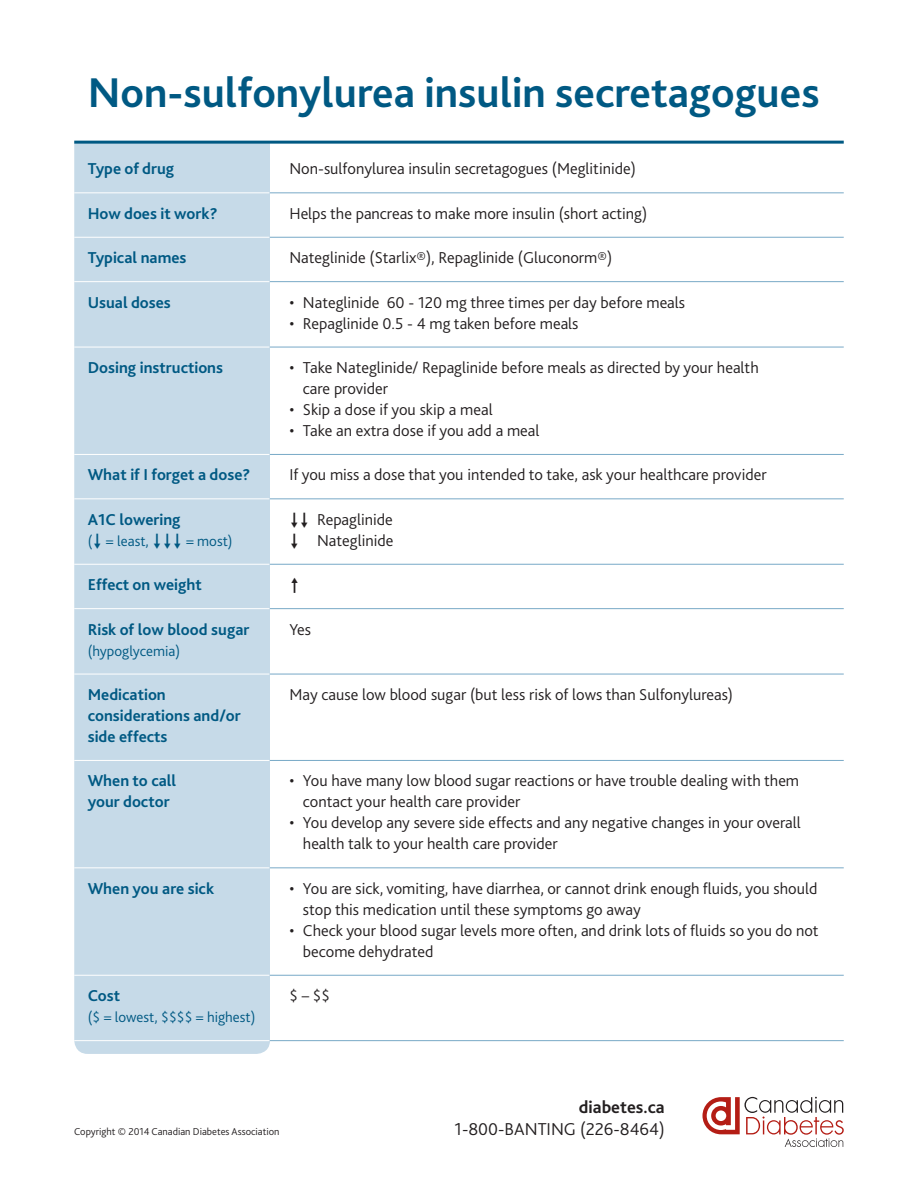
<style>
.page{position:relative;width:918px;height:1188px;background:#fff}
.page>*{position:absolute;margin:0;border:0;box-sizing:border-box;transform-origin:0 0}
.t1{font:700 43.5px "Bliss 2";color:#005983}
.t2{font:300 18px "Bliss 2";color:#231f20}
.t3{font:700 18px "Bliss 2";color:#231f20}
.t4{font:300 16.5px/21px "Bliss 2";color:#231f20}
.t5{font:700 16.5px/21px "Bliss 2";color:#005983}
.t6{font:300 15px "Bliss 2";color:#005983}
.t7{font:300 10.5px "Bliss 2";color:#231f20}
</style>
<div class="page">
<hr style="left:262px;top:192px;width:582px;height:1px;background:#78a9c7">
<hr style="left:262px;top:237px;width:582px;height:1px;background:#78a9c7">
<hr style="left:262px;top:281px;width:582px;height:1px;background:#78a9c7">
<hr style="left:262px;top:347px;width:582px;height:1px;background:#78a9c7">
<hr style="left:262px;top:454px;width:582px;height:1px;background:#78a9c7">
<hr style="left:262px;top:498px;width:582px;height:1px;background:#78a9c7">
<hr style="left:262px;top:564px;width:582px;height:1px;background:#78a9c7">
<hr style="left:262px;top:608px;width:582px;height:1px;background:#78a9c7">
<hr style="left:262px;top:674px;width:582px;height:1px;background:#78a9c7">
<hr style="left:262px;top:760px;width:582px;height:1px;background:#78a9c7">
<hr style="left:262px;top:867px;width:582px;height:1px;background:#78a9c7">
<hr style="left:262px;top:975px;width:582px;height:1px;background:#78a9c7">
<hr style="left:262px;top:1040px;width:582px;height:1px;background:#78a9c7">
<svg style="left:702px;top:1097px;width:142px;height:50px"></svg>
<div style="left:74px;top:144px;width:196px;height:910px;background:#c6dae8"></div>
<hr style="left:74px;top:192px;width:195px;height:1px;background:#fff">
<hr style="left:74px;top:237px;width:195px;height:1px;background:#fff">
<hr style="left:74px;top:281px;width:195px;height:1px;background:#fff">
<hr style="left:74px;top:347px;width:195px;height:1px;background:#fff">
<hr style="left:74px;top:454px;width:195px;height:1px;background:#fff">
<hr style="left:74px;top:498px;width:195px;height:1px;background:#fff">
<hr style="left:74px;top:564px;width:195px;height:1px;background:#fff">
<hr style="left:74px;top:608px;width:195px;height:1px;background:#fff">
<hr style="left:74px;top:674px;width:195px;height:1px;background:#fff">
<hr style="left:74px;top:760px;width:195px;height:1px;background:#fff">
<hr style="left:74px;top:867px;width:195px;height:1px;background:#fff">
<hr style="left:74px;top:975px;width:195px;height:1px;background:#fff">
<hr style="left:74px;top:1040px;width:195px;height:1px;background:#fff">
<hr style="left:74px;top:141px;width:770px;height:3px;background:#005983">
<svg style="left:94px;top:533px;width:7px;height:16px"></svg>
<svg style="left:154px;top:533px;width:27px;height:16px"></svg>
<h1 class="t1" style="left:88px;top:65px;width:733px">Non-sulfonylurea insulin secretagogues</h1>
<p class="t5" style="left:88px;top:158px;width:88px">Type of drug</p>
<p class="t5" style="left:88px;top:202px;width:131px">How does it work?</p>
<p class="t5" style="left:88px;top:247px;width:100px">Typical names</p>
<p class="t5" style="left:88px;top:291px;width:85px">Usual doses</p>
<p class="t5" style="left:88px;top:357px;width:137px">Dosing instructions</p>
<p class="t5" style="left:88px;top:464px;width:164px">What if I forget a dose?</p>
<p class="t5" style="left:88px;top:509px;width:94px">A1C lowering</p>
<p class="t6" style="left:88px;top:532px;width:63px">( = least,</p>
<p class="t6" style="left:186px;top:532px;width:48px">= most)</p>
<p class="t5" style="left:88px;top:574px;width:116px">Effect on weight</p>
<p class="t5" style="left:88px;top:618px;width:163px">Risk of low blood sugar</p>
<p class="t6" style="left:88px;top:641px;width:94px">(hypoglycemia)</p>
<p class="t5" style="left:88px;top:684px;width:155px">Medication considerations and/or side effects</p>
<p class="t5" style="left:88px;top:770px;width:90px">When to call your doctor</p>
<p class="t5" style="left:88px;top:877px;width:128px">When you are sick</p>
<p class="t5" style="left:88px;top:985px;width:34px">Cost</p>
<p class="t6" style="left:88px;top:1008px;width:169px">($ = lowest, $$$$ = highest)</p>
<p class="t4" style="left:289px;top:158px;width:348px">Non-sulfonylurea insulin secretagogues (Meglitinide)</p>
<p class="t4" style="left:289px;top:202px;width:359px">Helps the pancreas to make more insulin (short acting)</p>
<p class="t4" style="left:289px;top:247px;width:324px">Nateglinide (Starlix®), Repaglinide (Gluconorm®)</p>
<p class="t4" style="left:289px;top:291px;width:397px">• Nateglinide 60 - 120 mg three times per day before meals</p>
<p class="t4" style="left:289px;top:312px;width:291px">• Repaglinide 0.5 - 4 mg taken before meals</p>
<p class="t4" style="left:303px;top:357px;width:457px;text-indent:-13px">• Take Nateglinide/ Repaglinide before meals as directed by your health care provider</p>
<p class="t4" style="left:289px;top:399px;width:205px">• Skip a dose if you skip a meal</p>
<p class="t4" style="left:289px;top:420px;width:252px">• Take an extra dose if you add a meal</p>
<p class="t4" style="left:289px;top:464px;width:479px">If you miss a dose that you intended to take, ask your healthcare provider</p>
<p class="t4" style="left:317px;top:508px;width:78px">Repaglinide<br>Nateglinide</p>
<p class="t4" style="left:289px;top:618px;width:23px">Yes</p>
<p class="t4" style="left:289px;top:684px;width:445px">May cause low blood sugar (but less risk of lows than Sulfonylureas)</p>
<p class="t4" style="left:303px;top:770px;width:498px;text-indent:-13px">• You have many low blood sugar reactions or have trouble dealing with them contact your health care provider</p>
<p class="t4" style="left:303px;top:812px;width:499px;text-indent:-13px">• You develop any severe side effects and any negative changes in your overall health talk to your health care provider</p>
<p class="t4" style="left:303px;top:878px;width:516px;text-indent:-13px">• You are sick, vomiting, have diarrhea, or cannot drink enough fluids, you should stop this medication until these symptoms go away</p>
<p class="t4" style="left:303px;top:920px;width:517px;text-indent:-13px">• Check your blood sugar levels more often, and drink lots of fluids so you do not become dehydrated</p>
<p class="t4" style="left:289px;top:985px;width:42px">$–$$</p>
<p class="t7" style="left:74px;top:1125px;width:207px">Copyright © 2014 Canadian Diabetes Association</p>
<p class="t3" style="left:579px;top:1096px;width:87px">diabetes.ca</p>
<p class="t2" style="left:455px;top:1118px;width:212px">1-800-BANTING (226-8464)</p>
</div>
